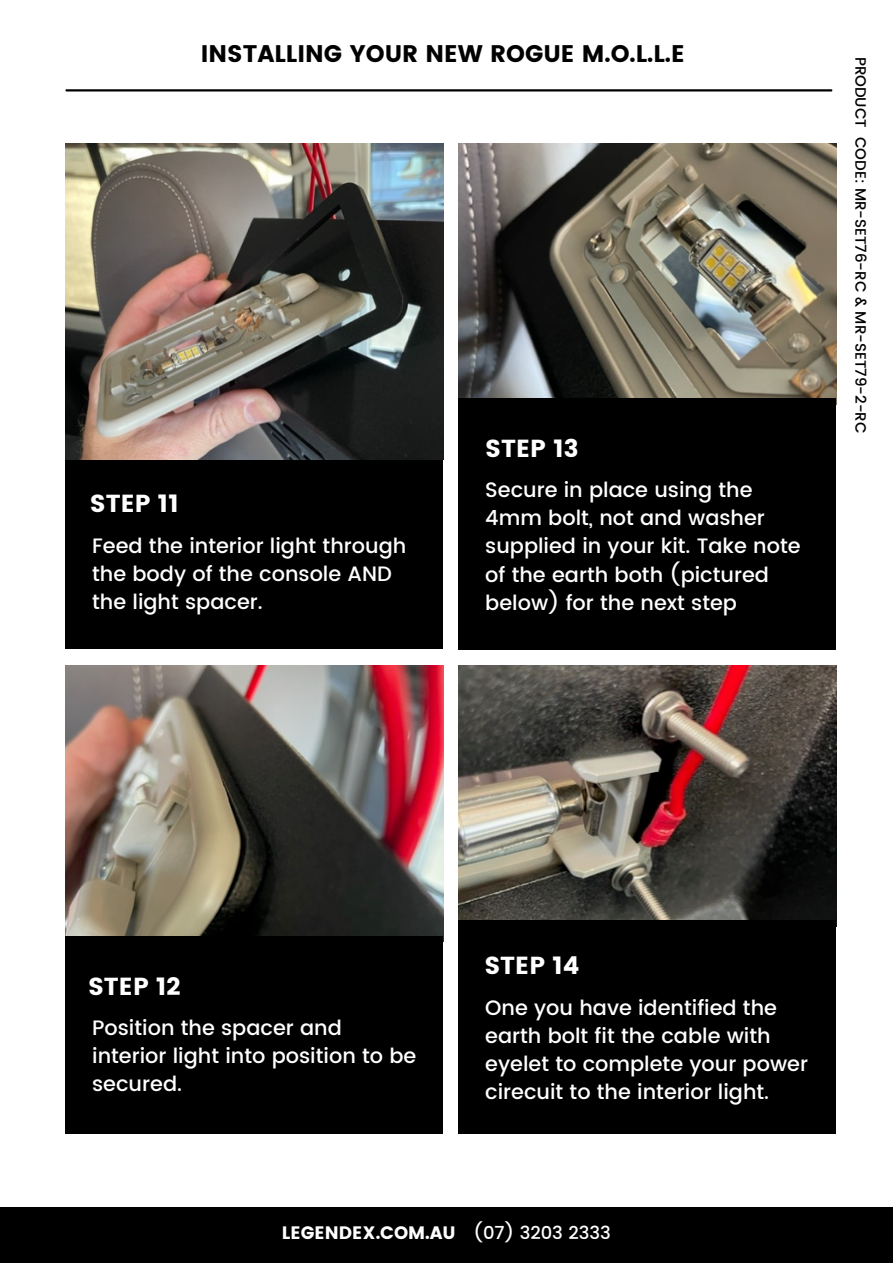
<style>
.page{position:relative;width:893px;height:1264px;background:#fff}
.page>*{position:absolute;margin:0;border:0;box-sizing:border-box;transform-origin:0 0}
.t1{font:24.6px "Poppins";color:#fff}
.t2{font:24px "Poppins";color:#000}
.t3{font:500 20.85px/28px "Poppins";color:#fff}
.t4{font:18px "Poppins";color:#fff}
.t5{font:500 15px "Poppins";color:#000}
.s1{font-weight:500}
</style>
<div class="page">
<div style="left:0;top:1207px;width:892px;height:55px;background:#000"></div>
<hr style="left:66px;top:89px;width:765px;height:2px;background:#000">
<img style="left:65px;top:143px;width:378px;height:316px">
<img style="left:65px;top:665px;width:378px;height:271px">
<img style="left:458px;top:143px;width:378px;height:261px">
<img style="left:458px;top:665px;width:378px;height:261px">
<div style="left:65px;top:459px;width:378px;height:189px;background:#000"></div>
<div style="left:65px;top:936px;width:378px;height:197px;background:#000"></div>
<div style="left:458px;top:398px;width:377px;height:252px;background:#000"></div>
<div style="left:458px;top:920px;width:377px;height:213px;background:#000"></div>
<p class="t2" style="left:201px;top:40px;width:485px">INSTALLING YOUR NEW ROGUE M.O.L.L.E</p>
<p class="t1" style="left:90px;top:489px;width:90px">STEP 11</p>
<p class="t3" style="left:92px;top:531px;width:315px">Feed the interior light through the body of the console AND the light spacer.</p>
<p class="t1" style="left:485px;top:434px;width:95px">STEP 13</p>
<p class="t3" style="left:485px;top:476px;width:317px">Secure in place using the<br>4mm bolt, not and washer supplied in your kit. Take note of the earth both (pictured below) for the next step</p>
<p class="t5" style="left:869px;top:57px;width:378px;rotate:90deg">PRODUCT CODE: MR-SET76-RC &amp; MR-SET79-2-RC</p>
<p class="t1" style="left:88px;top:971px;width:94px">STEP 12</p>
<p class="t3" style="left:92px;top:1013px;width:326px">Position the spacer and interior light into position to be secured.</p>
<p class="t1" style="left:484px;top:951px;width:97px">STEP 14</p>
<p class="t3" style="left:485px;top:993px;width:324px">One you have identified the earth bolt fit the cable with eyelet to complete your power cirecuit to the interior light.</p>
<p class="t4" style="left:282px;top:1222px;width:330px">LEGENDEX.COM.AU <span class="s1">(07) 3203 2333</span></p>
</div>
